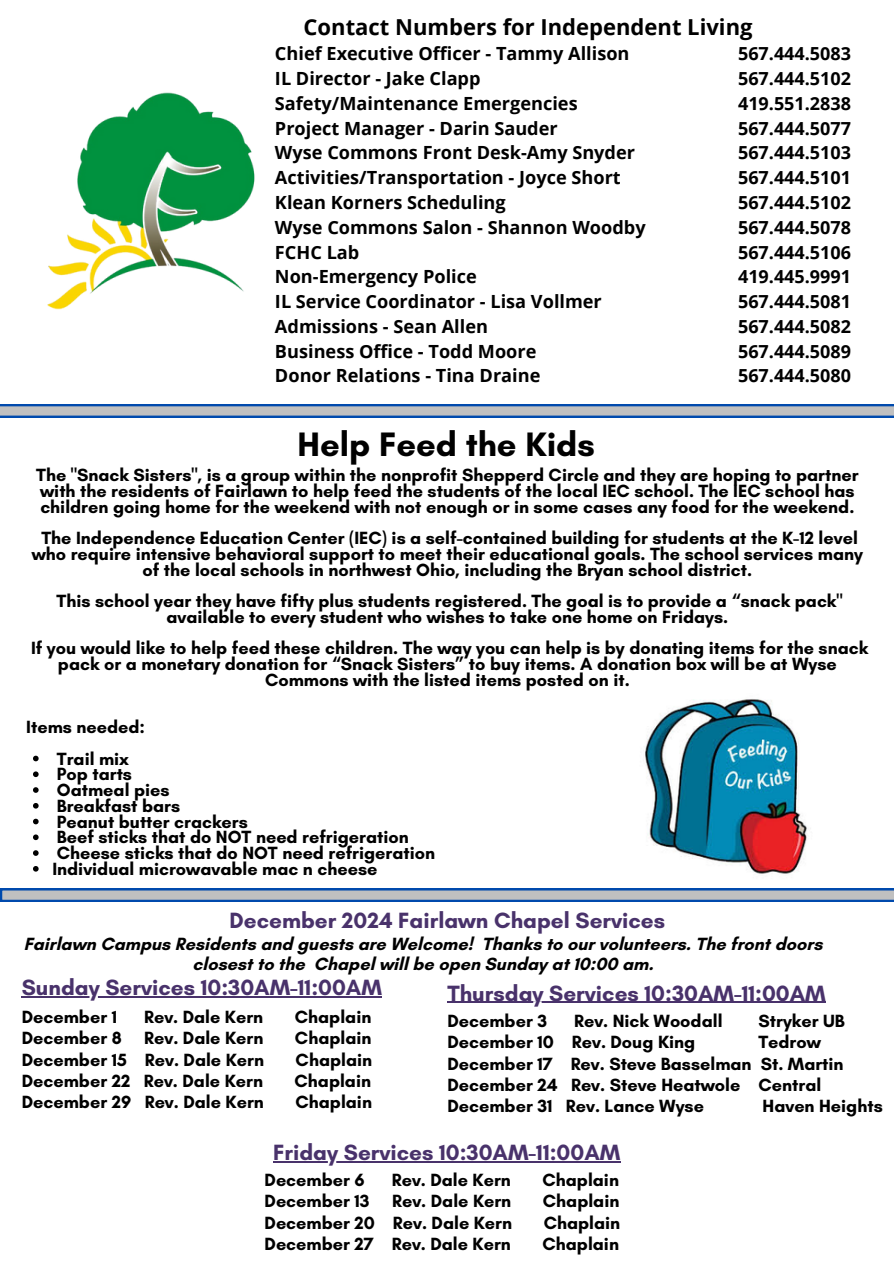
<style>
.page{position:relative;width:894px;height:1264px;background:#fff}
.page>*{position:absolute;margin:0;border:0;box-sizing:border-box;transform-origin:0 0}
.t1{font:700 34.5px "Glacial Indifference";color:#000}
.t2{font:700 22.5px "Glacial Indifference";color:#49326b}
.t3{font:700 22.05px "Open Sans";color:#000}
.t4{font:700 18.15px/24.8px "Open Sans";color:#000}
.t5{font:700 18px/15.8px "Glacial Indifference";color:#000;text-align:center}
.t6{font:700 18px/24.8px "Open Sans";color:#000;text-align:justify}
</style>
<div class="page">
<img style="left:48px;top:92px;width:207px;height:218px">
<svg style="left:0;top:404px;width:893px;height:13px;background:#889dba"></svg>
<svg style="left:0;top:888px;width:893px;height:13px;background:#879dba"></svg>
<svg style="left:33px;top:755px;width:6px;height:6px"></svg>
<svg style="left:33px;top:771px;width:6px;height:6px"></svg>
<svg style="left:33px;top:787px;width:6px;height:5px"></svg>
<svg style="left:33px;top:803px;width:6px;height:5px"></svg>
<svg style="left:33px;top:818px;width:6px;height:6px"></svg>
<svg style="left:33px;top:834px;width:6px;height:6px"></svg>
<svg style="left:33px;top:850px;width:6px;height:5px"></svg>
<svg style="left:33px;top:866px;width:6px;height:5px"></svg>
<img style="left:645px;top:699px;width:162px;height:175px">
<hr style="left:22px;top:996px;width:360px;height:1px;background:#49326b">
<hr style="left:447px;top:1001px;width:378px;height:1px;background:#49326b">
<hr style="left:273px;top:1161px;width:347px;height:1px;background:#49326b">
<p class="t3" style="left:303px;top:11px;width:450px">Contact Numbers for Independent Living</p>
<p class="t4" style="left:275px;top:41px;width:372px">Chief Executive Officer - Tammy Allison<br>IL Director - Jake Clapp<br>Safety/Maintenance Emergencies<br>Project Manager - Darin Sauder<br>Wyse Commons Front Desk-Amy Snyder<br>Activities/Transportation - Joyce Short<br>Klean Korners Scheduling<br>Wyse Commons Salon - Shannon Woodby<br>FCHC Lab<br>Non-Emergency Police<br>IL Service Coordinator - Lisa Vollmer<br>Admissions - Sean Allen<br>Business Office - Todd Moore<br>Donor Relations - Tina Draine</p>
<p class="t6" style="left:737px;top:41px;width:114px">567.444.5083<br>567.444.5102<br>419.551.2838<br>567.444.5077<br>567.444.5103<br>567.444.5101<br>567.444.5102<br>567.444.5078<br>567.444.5106<br>419.445.9991<br>567.444.5081<br>567.444.5082<br>567.444.5089<br>567.444.5080</p>
<h1 class="t1" style="left:297px;top:423px;width:299px">Help Feed the Kids</h1>
<h3 class="t5" style="left:36px;top:467px;width:823px;text-align:left">The "Snack Sisters", is a group within the nonprofit Shepperd Circle and they are hoping to partner with the residents of Fairlawn to help feed the students of the local IEC school. The IEC school has children going home for the weekend with not enough or in some cases any food for the weekend.</h3>
<h3 class="t5" style="left:32px;top:530px;width:832px">The Independence Education Center (IEC) is a self-contained building for students at the K-12 level who require intensive behavioral support to meet their educational goals. The school services many of the local schools in northwest Ohio, including the Bryan school district.</h3>
<h1 class="t5" style="left:57px;top:593px;width:787px">This school year they have fifty plus students registered. The goal is to provide a “snack pack" available to every student who wishes to take one home on Fridays.</h1>
<h3 class="t5" style="left:31px;top:640px;width:838px">If you would like to help feed these children. The way you can help is by donating items for the snack pack or a monetary donation for “Snack Sisters” to buy items. A donation box will be at Wyse<br>Commons with the listed items posted on it.</h3>
<h3 class="t5" style="left:26px;top:719px;width:120px">Items needed:</h3>
<h3 class="t5" style="left:57px;top:750px;width:73px">Trail mix</h3>
<h3 class="t5" style="left:57px;top:766px;width:77px">Pop tarts</h3>
<h3 class="t5" style="left:57px;top:782px;width:114px">Oatmeal pies</h3>
<p class="t5" style="left:57px;top:797px;width:125px">Breakfast bars</p>
<p class="t5" style="left:57px;top:813px;width:192px">Peanut butter crackers</p>
<p class="t5" style="left:57px;top:829px;width:353px">Beef sticks that do NOT need refrigeration</p>
<p class="t5" style="left:57px;top:845px;width:380px">Cheese sticks that do NOT need refrigeration</p>
<p class="t5" style="left:52px;top:860px;width:326px">Individual microwavable mac n cheese</p>
<p class="t2" style="left:229px;top:906px;width:437px">December 2024 Fairlawn Chapel Services</p>
<p class="t5" style="left:24px;top:933px;width:800px;line-height:20.2px">Fairlawn Campus Residents and guests are Welcome! Thanks to our volunteers. The front doors closest to the Chapel will be open Sunday at 10:00 am.</p>
<p class="t2" style="left:22px;top:973px;width:361px">Sunday Services 10:30AM-11:00AM</p>
<h2 class="t2" style="left:447px;top:979px;width:380px">Thursday Services 10:30AM-11:00AM</h2>
<h3 class="t5" style="left:22px;top:1008px;width:97px">December 1</h3>
<h3 class="t5" style="left:144px;top:1008px;width:121px">Rev. Dale Kern</h3>
<h3 class="t5" style="left:295px;top:1008px;width:78px">Chaplain</h3>
<h3 class="t5" style="left:22px;top:1030px;width:101px">December 8</h3>
<h3 class="t5" style="left:144px;top:1030px;width:121px">Rev. Dale Kern</h3>
<h3 class="t5" style="left:295px;top:1030px;width:78px">Chaplain</h3>
<h3 class="t5" style="left:22px;top:1051px;width:244px">December 15 Rev. Dale Kern</h3>
<h3 class="t5" style="left:295px;top:1051px;width:78px">Chaplain</h3>
<h3 class="t5" style="left:22px;top:1072px;width:243px">December 22 Rev. Dale Kern</h3>
<h3 class="t5" style="left:294px;top:1072px;width:78px">Chaplain</h3>
<h3 class="t5" style="left:22px;top:1094px;width:111px">December 29</h3>
<h2 class="t5" style="left:145px;top:1094px;width:121px">Rev. Dale Kern</h2>
<h2 class="t5" style="left:295px;top:1094px;width:78px">Chaplain</h2>
<h2 class="t5" style="left:447px;top:1012px;width:101px">December 3</h2>
<h2 class="t5" style="left:574px;top:1012px;width:150px">Rev. Nick Woodall</h2>
<h2 class="t5" style="left:758px;top:1012px;width:88px">Stryker UB</h2>
<h2 class="t5" style="left:447px;top:1033px;width:249px">December 10 Rev. Doug King</h2>
<h2 class="t5" style="left:447px;top:1031px;width:397px;line-height:21.3px;text-align:left;text-indent:311px">Tedrow<br>December 17 Rev. Steve Basselman St. Martin<br>December 24 Rev. Steve Heatwole Central<br>December 31 Rev. Lance Wyse</h2>
<h2 class="t5" style="left:762px;top:1098px;width:122px">Haven Heights</h2>
<h3 class="t2" style="left:273px;top:1138px;width:348px">Friday Services 10:30AM-11:00AM</h3>
<h2 class="t5" style="left:264px;top:1171px;width:102px">December 6</h2>
<h2 class="t5" style="left:391px;top:1171px;width:121px">Rev. Dale Kern</h2>
<h2 class="t5" style="left:542px;top:1171px;width:78px">Chaplain</h2>
<h2 class="t5" style="left:264px;top:1193px;width:106px">December 13</h2>
<h2 class="t5" style="left:392px;top:1193px;width:121px">Rev. Dale Kern</h2>
<h2 class="t5" style="left:542px;top:1193px;width:78px">Chaplain</h2>
<h2 class="t5" style="left:264px;top:1214px;width:249px">December 20 Rev. Dale Kern</h2>
<h2 class="t5" style="left:543px;top:1214px;width:78px">Chaplain</h2>
<h2 class="t5" style="left:264px;top:1235px;width:111px">December 27</h2>
<h3 class="t5" style="left:391px;top:1235px;width:121px">Rev. Dale Kern</h3>
<h3 class="t5" style="left:542px;top:1235px;width:78px">Chaplain</h3>
</div>
